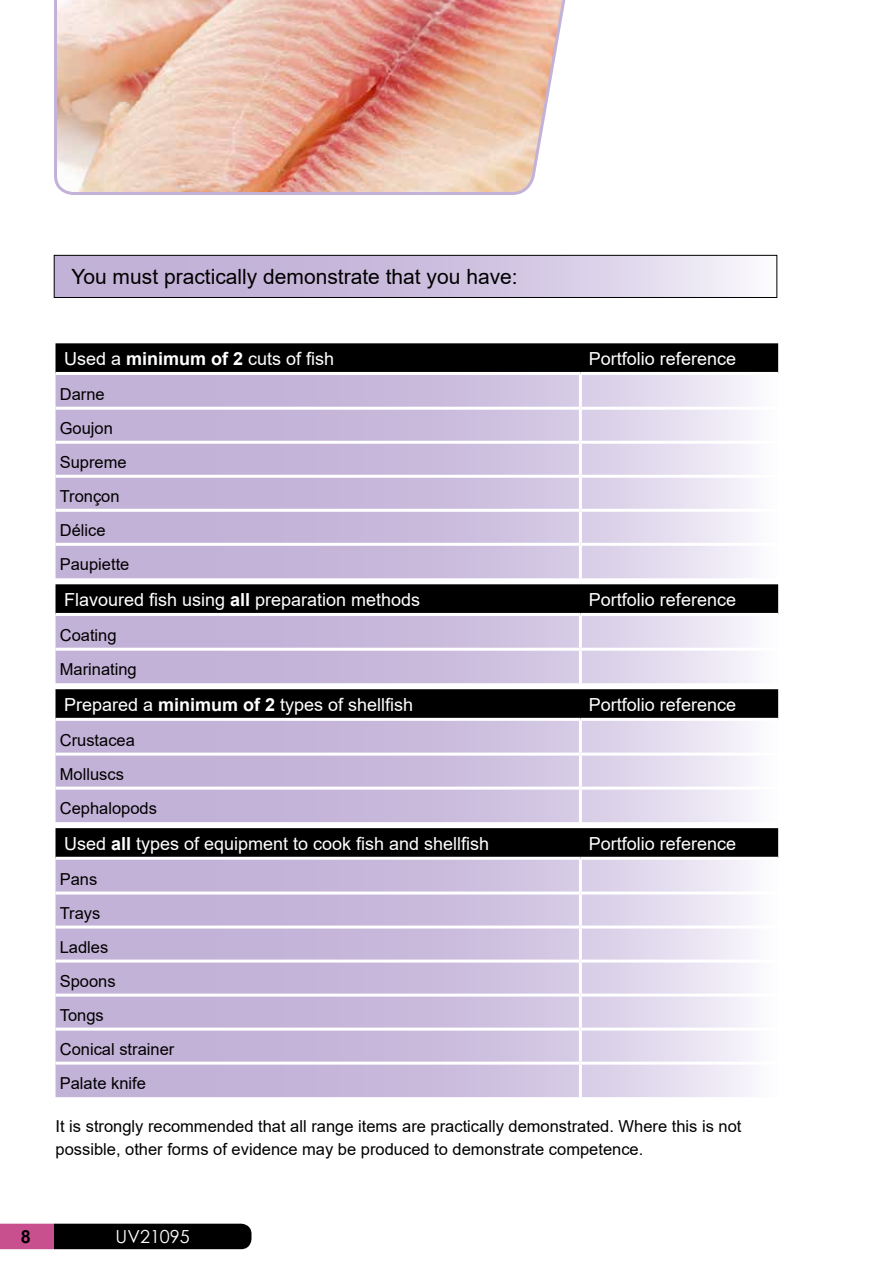
<style>
.page{position:relative;width:893px;height:1263px;background:#fff}
.page>*{position:absolute;margin:0;border:0;box-sizing:border-box;transform-origin:0 0}
.t1{font:21px "Arial";color:#000}
.t2{font:18px "Arial";color:#fff}
.t3{font:18px "Century Gothic";color:#fff}
.t4{font:700 18px "Arial";color:#000}
.t5{font:16.5px/34px "Arial";color:#000}
.s1{font-weight:700}
</style>
<div class="page">
<svg style="left:56px;top:257px;width:690px;height:39px;background:#cfc2e0"></svg>
<div style="left:54px;top:255px;width:723px;height:43px;border:1px solid #000"></div>
<div style="left:56px;top:343px;width:722px;height:29px;background:#000"></div>
<svg style="left:56px;top:375px;width:694px;height:203px;background:#cfc1e0"></svg>
<hr style="left:579px;top:375px;width:3px;height:32px;background:#fff">
<hr style="left:56px;top:407px;width:524px;height:3px;background:#fff">
<hr style="left:580px;top:407px;width:198px;height:3px;background:#fff">
<hr style="left:579px;top:410px;width:3px;height:31px;background:#fff">
<hr style="left:56px;top:441px;width:524px;height:3px;background:#fff">
<hr style="left:580px;top:441px;width:198px;height:3px;background:#fff">
<hr style="left:579px;top:444px;width:3px;height:31px;background:#fff">
<hr style="left:56px;top:475px;width:524px;height:3px;background:#fff">
<hr style="left:580px;top:475px;width:198px;height:3px;background:#fff">
<hr style="left:579px;top:478px;width:3px;height:31px;background:#fff">
<hr style="left:56px;top:509px;width:524px;height:3px;background:#fff">
<hr style="left:580px;top:509px;width:198px;height:3px;background:#fff">
<hr style="left:579px;top:512px;width:3px;height:31px;background:#fff">
<hr style="left:56px;top:543px;width:524px;height:3px;background:#fff">
<hr style="left:580px;top:543px;width:198px;height:3px;background:#fff">
<hr style="left:579px;top:546px;width:3px;height:32px;background:#fff">
<div style="left:56px;top:584px;width:722px;height:29px;background:#000"></div>
<svg style="left:56px;top:616px;width:694px;height:67px;background:#cfc1e0"></svg>
<hr style="left:579px;top:616px;width:3px;height:32px;background:#fff">
<hr style="left:56px;top:648px;width:524px;height:3px;background:#fff">
<hr style="left:580px;top:648px;width:198px;height:3px;background:#fff">
<hr style="left:579px;top:651px;width:3px;height:32px;background:#fff">
<div style="left:56px;top:689px;width:722px;height:29px;background:#000"></div>
<svg style="left:56px;top:721px;width:694px;height:101px;background:#cfc1e0"></svg>
<hr style="left:579px;top:721px;width:3px;height:32px;background:#fff">
<hr style="left:56px;top:753px;width:524px;height:3px;background:#fff">
<hr style="left:580px;top:753px;width:198px;height:3px;background:#fff">
<hr style="left:579px;top:756px;width:3px;height:31px;background:#fff">
<hr style="left:56px;top:787px;width:524px;height:3px;background:#fff">
<hr style="left:580px;top:787px;width:198px;height:3px;background:#fff">
<hr style="left:579px;top:790px;width:3px;height:32px;background:#fff">
<div style="left:56px;top:828px;width:722px;height:29px;background:#000"></div>
<svg style="left:56px;top:860px;width:694px;height:237px;background:#cfc2e0"></svg>
<hr style="left:579px;top:860px;width:3px;height:31px;background:#fff">
<hr style="left:56px;top:891px;width:524px;height:3px;background:#fff">
<hr style="left:580px;top:891px;width:198px;height:3px;background:#fff">
<hr style="left:579px;top:894px;width:3px;height:31px;background:#fff">
<hr style="left:56px;top:925px;width:524px;height:3px;background:#fff">
<hr style="left:580px;top:925px;width:198px;height:3px;background:#fff">
<hr style="left:579px;top:928px;width:3px;height:31px;background:#fff">
<hr style="left:56px;top:959px;width:524px;height:3px;background:#fff">
<hr style="left:580px;top:959px;width:198px;height:3px;background:#fff">
<hr style="left:579px;top:962px;width:3px;height:31px;background:#fff">
<hr style="left:56px;top:993px;width:524px;height:3px;background:#fff">
<hr style="left:580px;top:993px;width:198px;height:3px;background:#fff">
<hr style="left:579px;top:996px;width:3px;height:31px;background:#fff">
<hr style="left:56px;top:1027px;width:524px;height:3px;background:#fff">
<hr style="left:580px;top:1027px;width:198px;height:3px;background:#fff">
<hr style="left:579px;top:1030px;width:3px;height:32px;background:#fff">
<hr style="left:56px;top:1062px;width:524px;height:3px;background:#fff">
<hr style="left:580px;top:1062px;width:198px;height:3px;background:#fff">
<hr style="left:579px;top:1065px;width:3px;height:32px;background:#fff">
<svg style="left:0;top:1224px;width:251px;height:25px;background:#2c1220"></svg>
<img style="left:54px;top:0;width:512px;height:195px">
<p class="t1" style="left:71px;top:262px;width:448px">You must practically demonstrate that you have:</p>
<p class="t2" style="left:64px;top:346px;width:272px">Used a <span class="s1">minimum of 2</span> cuts of fish</p>
<p class="t2" style="left:589px;top:346px;width:149px">Portfolio reference</p>
<p class="t5" style="left:60px;top:377px;width:71px">Darne<br>Goujon<br>Supreme<br>Tronçon<br>Délice<br>Paupiette</p>
<p class="t2" style="left:64px;top:587px;width:358px">Flavoured fish using <span class="s1">all</span> preparation methods</p>
<p class="t2" style="left:589px;top:587px;width:149px">Portfolio reference</p>
<p class="t5" style="left:60px;top:618px;width:79px">Coating<br>Marinating</p>
<p class="t2" style="left:64px;top:692px;width:351px">Prepared a <span class="s1">minimum of 2</span> types of shellfish</p>
<p class="t2" style="left:589px;top:692px;width:149px">Portfolio reference</p>
<p class="t5" style="left:60px;top:723px;width:99px">Crustacea<br>Molluscs<br>Cephalopods</p>
<p class="t2" style="left:64px;top:831px;width:427px">Used <span class="s1">all</span> types of equipment to cook fish and shellfish</p>
<p class="t2" style="left:589px;top:831px;width:149px">Portfolio reference</p>
<p class="t5" style="left:60px;top:861px;width:116px">Pans<br>Trays<br>Ladles<br>Spoons<br>Tongs<br>Conical strainer<br>Palate knife</p>
<p class="t5" style="left:55px;top:1115px;width:687px;line-height:22.5px">It is strongly recommended that all range items are practically demonstrated. Where this is not possible, other forms of evidence may be produced to demonstrate competence.</p>
<p class="t4" style="left:21px;top:1224px;width:12px">8</p>
<p class="t3" style="left:116px;top:1223px;width:76px">UV21095</p>
</div>
